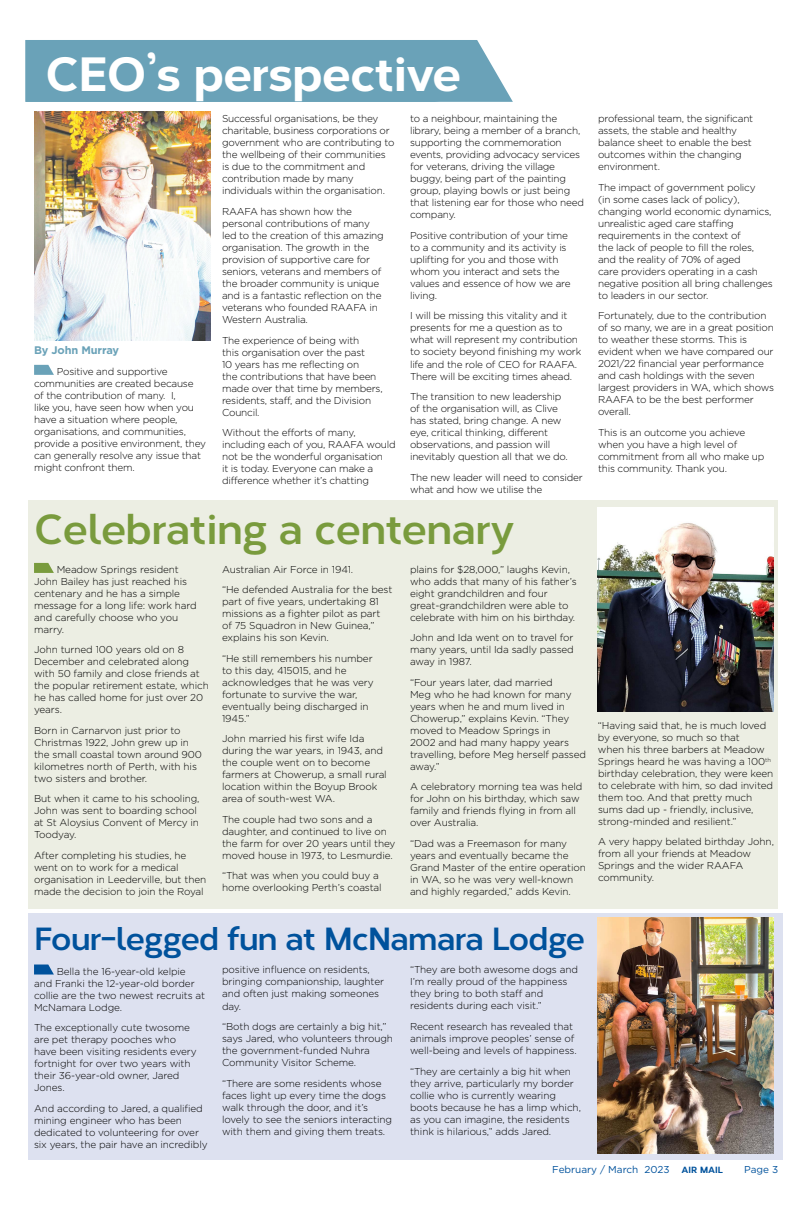
<style>
.page{position:relative;width:808px;height:1205px;background:#fff}
.page>*{position:absolute;margin:0;border:0;box-sizing:border-box;transform-origin:0 0}
.t1{font:800 48px "Corbert";letter-spacing:-.01em;color:#fff}
.t2{font:700 42px "Corbert";letter-spacing:-.01em;color:#799b3d}
.t3{font:700 32px "Corbert";letter-spacing:-.02em;color:#00529c}
.t4{font:700 11px "Gotham";letter-spacing:-.01em;color:#6aa2b8}
.t5{font:300 10px/12px "Gotham";letter-spacing:-.02em;color:#000}
.t6{font:10px "Gotham";color:#00529c}
.s1{font-family:"Corbert";font-weight:800;font-size:9px}
</style>
<div class="page">
<div style="left:28px;top:501px;width:750px;height:408px;background:#eceee3"></div>
<div style="left:26px;top:40px;width:487px;height:62px;background:#6aa2b8"></div>
<img style="left:34px;top:112px;width:177px;height:229px">
<svg style="left:34px;top:365px;width:20px;height:10px"></svg>
<svg style="left:34px;top:563px;width:20px;height:10px"></svg>
<img style="left:598px;top:508px;width:176px;height:204px">
<div style="left:28px;top:914px;width:754px;height:246px;background:#dde1f0"></div>
<svg style="left:34px;top:964px;width:20px;height:10px"></svg>
<img style="left:597px;top:917px;width:177px;height:236px">
<h1 class="t1" style="left:45px;top:36px;width:417px">CEO’s perspective</h1>
<p class="t4" style="left:34px;top:344px;width:87px">By John Murray</p>
<p class="t5" style="left:34px;top:365px;width:173px;text-indent:23px">Positive and supportive communities are created because<br>of the contribution of many. I,<br>like you, have seen how when you have a situation where people, organisations, and communities, provide a positive environment, they can generally resolve any issue that might confront them.</p>
<p class="t5" style="left:222px;top:113px;width:174px">Successful organisations, be they charitable, business corporations or government who are contributing to the wellbeing of their communities is due to the commitment and contribution made by many individuals within the organisation.</p>
<p class="t5" style="left:222px;top:205px;width:163px">RAAFA has shown how the personal contributions of many led to the creation of this amazing organisation. The growth in the provision of supportive care for seniors, veterans and members of the broader community is unique and is a fantastic reflection on the veterans who founded RAAFA in<br>Western Australia.</p>
<p class="t5" style="left:222px;top:334px;width:162px">The experience of being with<br>this organisation over the past<br>10 years has me reflecting on<br>the contributions that have been made over that time by members, residents, staff, and the Division<br>Council.</p>
<p class="t5" style="left:222px;top:426px;width:175px">Without the efforts of many, including each of you, RAAFA would not be the wonderful organisation<br>it is today. Everyone can make a difference whether it’s chatting</p>
<p class="t5" style="left:410px;top:113px;width:175px">to a neighbour, maintaining the library, being a member of a branch, supporting the commemoration events, providing advocacy services for veterans, driving the village buggy, being part of the painting group, playing bowls or just being that listening ear for those who need company.</p>
<p class="t5" style="left:410px;top:229px;width:162px">Positive contribution of your time to a community and its activity is uplifting for you and those with whom you interact and sets the values and essence of how we are living.</p>
<p class="t5" style="left:410px;top:310px;width:173px">I will be missing this vitality and it presents for me a question as to what will represent my contribution to society beyond finishing my work life and the role of CEO for RAAFA.<br>There will be exciting times ahead.</p>
<p class="t5" style="left:410px;top:390px;width:159px">The transition to new leadership of the organisation will, as Clive has stated, bring change. A new eye, critical thinking, different observations, and passion will inevitably question all that we do.</p>
<p class="t5" style="left:410px;top:471px;width:174px">The new leader will need to consider what and how we utilise the</p>
<h2 class="t2" style="left:34px;top:497px;width:482px">Celebrating a centenary</h2>
<p class="t5" style="left:34px;top:563px;width:164px;text-indent:23px">Meadow Springs resident<br>John Bailey has just reached his centenary and he has a simple message for a long life: work hard and carefully choose who you marry.</p>
<p class="t5" style="left:34px;top:644px;width:176px">John turned 100 years old on 8<br>December and celebrated along with 50 family and close friends at the popular retirement estate, which he has called home for just over 20 years.</p>
<p class="t5" style="left:34px;top:724px;width:169px">Born in Carnarvon just prior to<br>Christmas 1922, John grew up in the small coastal town around 900 kilometres north of Perth, with his two sisters and brother.</p>
<p class="t5" style="left:34px;top:793px;width:167px">But when it came to his schooling,<br>John was sent to boarding school at St Aloysius Convent of Mercy in<br>Toodyay.</p>
<p class="t5" style="left:34px;top:849px;width:174px">After completing his studies, he went on to work for a medical organisation in Leederville, but then made the decision to join the Royal</p>
<p class="t5" style="left:410px;top:563px;width:168px">plains for $28,000,” laughs Kevin, who adds that many of his father’s eight grandchildren and four great-grandchildren were able to celebrate with him on his birthday.</p>
<p class="t5" style="left:410px;top:632px;width:165px;text-align:justify">John and Ida went on to travel for many years, until Ida sadly passed away in 1987.</p>
<p class="t5" style="left:410px;top:676px;width:177px">“Four years later, dad married<br>Meg who he had known for many years when he and mum lived in<br>Chowerup,” explains Kevin. “They moved to Meadow Springs in<br>2002 and had many happy years travelling, before Meg herself passed away.”</p>
<p class="t5" style="left:410px;top:781px;width:174px">A celebratory morning tea was held for John on his birthday, which saw family and friends flying in from all over Australia.</p>
<p class="t5" style="left:410px;top:837px;width:177px">“Dad was a Freemason for many years and eventually became the<br>Grand Master of the entire operation in WA, so he was very well-known and highly regarded,” adds Kevin.</p>
<p class="t5" style="left:222px;top:559px;width:172px;line-height:20.5px">Australian Air Force in 1941.<br>“He defended Australia for the best</p>
<p class="t5" style="left:222px;top:596px;width:160px">part of five years, undertaking 81 missions as a fighter pilot as part of 75 Squadron in New Guinea,” explains his son Kevin.</p>
<p class="t5" style="left:222px;top:652px;width:153px">“He still remembers his number to this day, 415015, and he acknowledges that he was very fortunate to survive the war, eventually being discharged in<br>1945.”</p>
<p class="t5" style="left:222px;top:733px;width:166px">John married his first wife Ida during the war years, in 1943, and the couple went on to become farmers at Chowerup, a small rural location within the Boyup Brook area of south-west WA.</p>
<p class="t5" style="left:222px;top:813px;width:175px">The couple had two sons and a daughter, and continued to live on the farm for over 20 years until they moved house in 1973, to Lesmurdie.</p>
<p class="t5" style="left:222px;top:870px;width:161px">“That was when you could buy a home overlooking Perth’s coastal</p>
<h3 class="t3" style="left:34px;top:914px;width:552px">Four-legged fun at McNamara Lodge</h3>
<p class="t5" style="left:34px;top:965px;width:173px;text-indent:23px">Bella the 16-year-old kelpie and Franki the 12-year-old border collie are the two newest recruits at<br>McNamara Lodge.</p>
<p class="t5" style="left:34px;top:1021px;width:164px">The exceptionally cute twosome are pet therapy pooches who have been visiting residents every fortnight for over two years with their 36-year-old owner, Jared<br>Jones.</p>
<p class="t5" style="left:34px;top:1102px;width:175px">And according to Jared, a qualified mining engineer who has been dedicated to volunteering for over six years, the pair have an incredibly</p>
<p class="t5" style="left:222px;top:964px;width:164px">positive influence on residents, bringing companionship, laughter and often just making someones day.</p>
<p class="t5" style="left:222px;top:1020px;width:173px">“Both dogs are certainly a big hit,” says Jared, who volunteers through the government-funded Nuhra<br>Community Visitor Scheme.</p>
<p class="t5" style="left:222px;top:1077px;width:172px">“There are some residents whose faces light up every time the dogs walk through the door, and it’s lovely to see the seniors interacting with them and giving them treats.</p>
<p class="t5" style="left:410px;top:964px;width:169px">“They are both awesome dogs and<br>I’m really proud of the happiness they bring to both staff and residents during each visit.”</p>
<p class="t5" style="left:410px;top:1020px;width:168px">Recent research has revealed that animals improve peoples’ sense of well-being and levels of happiness.</p>
<p class="t5" style="left:410px;top:1065px;width:172px">“They are certainly a big hit when they arrive, particularly my border collie who is currently wearing boots because he has a limp which, as you can imagine, the residents think is hilarious,” adds Jared.</p>
<p class="t5" style="left:598px;top:113px;width:157px">professional team, the significant assets, the stable and healthy balance sheet to enable the best outcomes within the changing environment.</p>
<p class="t5" style="left:598px;top:181px;width:176px">The impact of government policy<br>(in some cases lack of policy), changing world economic dynamics, unrealistic aged care staffing requirements in the context of<br>the lack of people to fill the roles, and the reality of 70% of aged<br>care providers operating in a cash negative position all bring challenges to leaders in our sector.</p>
<p class="t5" style="left:598px;top:310px;width:177px">Fortunately, due to the contribution of so many, we are in a great position to weather these storms. This is evident when we have compared our<br>2021/22 financial year performance and cash holdings with the seven largest providers in WA, which shows<br>RAAFA to be the best performer overall.</p>
<p class="t5" style="left:598px;top:426px;width:168px">This is an outcome you achieve when you have a high level of commitment from all who make up this community. Thank you.</p>
<p class="t5" style="left:598px;top:719px;width:177px">“Having said that, he is much loved by everyone, so much so that<br>when his three barbers at Meadow Springs heard he was having a 100<sup>th </sup>birthday celebration, they were keen to celebrate with him, so dad invited them too. And that pretty much sums dad up - friendly, inclusive, strong-minded and resilient.”</p>
<p class="t5" style="left:598px;top:836px;width:177px">A very happy belated birthday John, from all your friends at Meadow<br>Springs and the wider RAAFA community.</p>
<p class="t6" style="left:552px;top:1164px;width:172px">February / March 2023 <span class="s1">AIR MAIL</span></p>
<p class="t6" style="left:744px;top:1164px;width:36px">Page 3</p>
</div>
